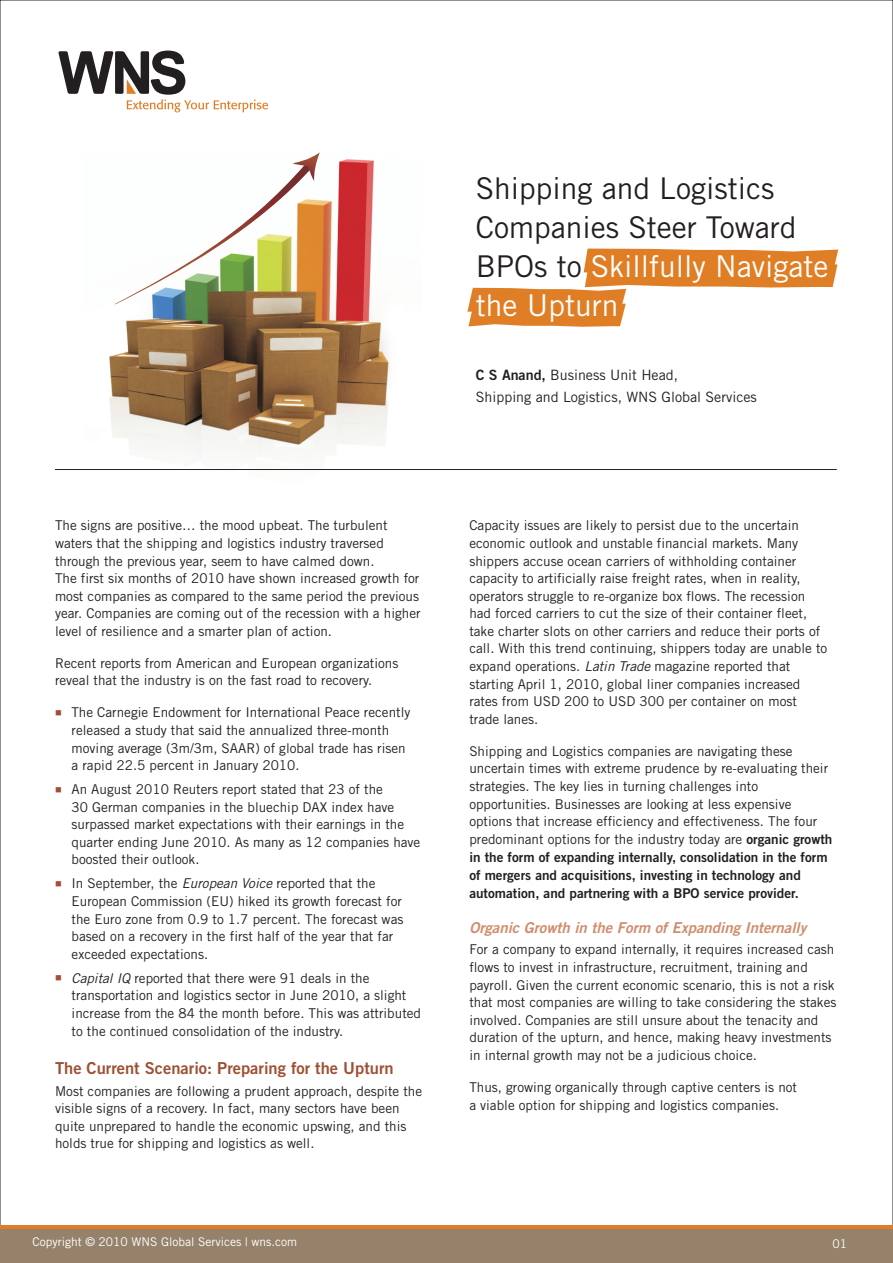
<style>
.page{position:relative;width:893px;height:1263px;background:#fff}
.page>*{position:absolute;margin:0;border:0;box-sizing:border-box;transform-origin:0 0}
.t1{font:30px/39px "Trade Gothic";color:#231f20}
.t2{font:16.5px "Trade Gothic Bold Two";color:#9f5034}
.t3{font:italic 15px "Trade Gothic Bold Two";color:#d08d6c}
.t4{font:14.25px/22px "Trade Gothic";color:#231f20}
.t5{font:13.5px/17.5px "Trade Gothic";color:#231f20}
.t6{font:13.5px/17.9px "Trade Gothic Bold Two";color:#231f20}
.t7{font:12px "Trade Gothic";color:#fff}
.t8{font:9px "Wingdings";color:#9f5034}
.s1{color:#fff}
.s2{font-style:italic}
.s3{font-family:"Trade Gothic Bold Two"}
</style>
<div class="page">
<img style="left:109px;top:159px;width:280px;height:293px">
<svg style="left:58px;top:51px;width:210px;height:61px"></svg>
<div style="left:0;top:1225px;width:893px;height:38px;background:#96826a"></div>
<hr style="left:0;top:1225px;width:893px;height:4px;background:#e07e26">
<hr style="left:55px;top:469px;width:782px;height:1px;background:#231f20">
<svg style="left:467px;top:249px;width:371px;height:78px"></svg>
<svg style="left:114px;top:152px;width:206px;height:152px"></svg>
<h1 class="t1" style="left:476px;top:171px;width:354px">Shipping and Logistics<br>Companies Steer Toward<br>BPOs to <span class="s1">Skillfully Navigate the Upturn</span></h1>
<p class="t5" style="left:55px;top:518px;width:367px">The signs are positive… the mood upbeat. The turbulent waters that the shipping and logistics industry traversed through the previous year, seem to have calmed down.<br>The first six months of 2010 have shown increased growth for most companies as compared to the same period the previous year. Companies are coming out of the recession with a higher level of resilience and a smarter plan of action.</p>
<p class="t5" style="left:55px;top:655px;width:345px">Recent reports from American and European organizations reveal that the industry is on the fast road to recovery.</p>
<p class="t5" style="left:71px;top:705px;width:340px">The Carnegie Endowment for International Peace recently released a study that said the annualized three-month moving average (3m/3m, SAAR) of global trade has risen a rapid 22.5 percent in January 2010.</p>
<p class="t5" style="left:71px;top:782px;width:350px">An August 2010 Reuters report stated that 23 of the<br>30 German companies in the bluechip DAX index have surpassed market expectations with their earnings in the quarter ending June 2010. As many as 12 companies have boosted their outlook.</p>
<p class="t5" style="left:71px;top:876px;width:333px">In September, the <span class="s2">European Voice</span> reported that the European Commission (EU) hiked its growth forecast for the Euro zone from 0.9 to 1.7 percent. The forecast was based on a recovery in the first half of the year that far exceeded expectations.</p>
<p class="t5" style="left:71px;top:970px;width:351px"><span class="s2">Capital IQ</span> reported that there were 91 deals in the transportation and logistics sector in June 2010, a slight increase from the 84 the month before. This was attributed to the continued consolidation of the industry.</p>
<p class="t8" style="left:55px;top:709px;width:42px">■</p>
<p class="t8" style="left:55px;top:786px;width:42px">■</p>
<p class="t8" style="left:55px;top:880px;width:42px">■</p>
<p class="t8" style="left:55px;top:974px;width:42px">■</p>
<p class="t2" style="left:55px;top:1061px;width:340px">The Current Scenario: Preparing for the Upturn</p>
<p class="t5" style="left:55px;top:1083px;width:369px">Most companies are following a prudent approach, despite the visible signs of a recovery. In fact, many sectors have been quite unprepared to handle the economic upswing, and this holds true for shipping and logistics as well.</p>
<p class="t4" style="left:476px;top:365px;width:283px"><span class="s3">C S Anand,</span> Business Unit Head,<br>Shipping and Logistics, WNS Global Services</p>
<p class="t5" style="left:469px;top:518px;width:359px">Capacity issues are likely to persist due to the uncertain economic outlook and unstable financial markets. Many shippers accuse ocean carriers of withholding container capacity to artificially raise freight rates, when in reality, operators struggle to re-organize box flows. The recession had forced carriers to cut the size of their container fleet, take charter slots on other carriers and reduce their ports of call. With this trend continuing, shippers today are unable to expand operations. <span class="s2">Latin Trade</span> magazine reported that starting April 1, 2010, global liner companies increased rates from USD 200 to USD 300 per container on most trade lanes.</p>
<p class="t5" style="left:469px;top:743px;width:364px">Shipping and Logistics companies are navigating these uncertain times with extreme prudence by re-evaluating their strategies. The key lies in turning challenges into opportunities. Businesses are looking at less expensive options that increase efficiency and effectiveness. The four predominant options for the industry today are <span class="s3">organic growth</span></p>
<p class="t6" style="left:469px;top:849px;width:360px">in the form of expanding internally, consolidation in the form of mergers and acquisitions, investing in technology and automation, and partnering with a BPO service provider.</p>
<p class="t3" style="left:469px;top:921px;width:339px">Organic Growth in the Form of Expanding Internally</p>
<p class="t5" style="left:469px;top:942px;width:369px">For a company to expand internally, it requires increased cash flows to invest in infrastructure, recruitment, training and payroll. Given the current economic scenario, this is not a risk that most companies are willing to take considering the stakes involved. Companies are still unsure about the tenacity and duration of the upturn, and hence, making heavy investments in internal growth may not be a judicious choice.</p>
<p class="t5" style="left:469px;top:1079px;width:329px">Thus, growing organically through captive centers is not a viable option for shipping and logistics companies.</p>
<p class="t7" style="left:32px;top:1236px;width:266px">Copyright © 2010 WNS Global Services | wns.com</p>
<p class="t7" style="left:832px;top:1238px;width:16px">01</p>
</div>
